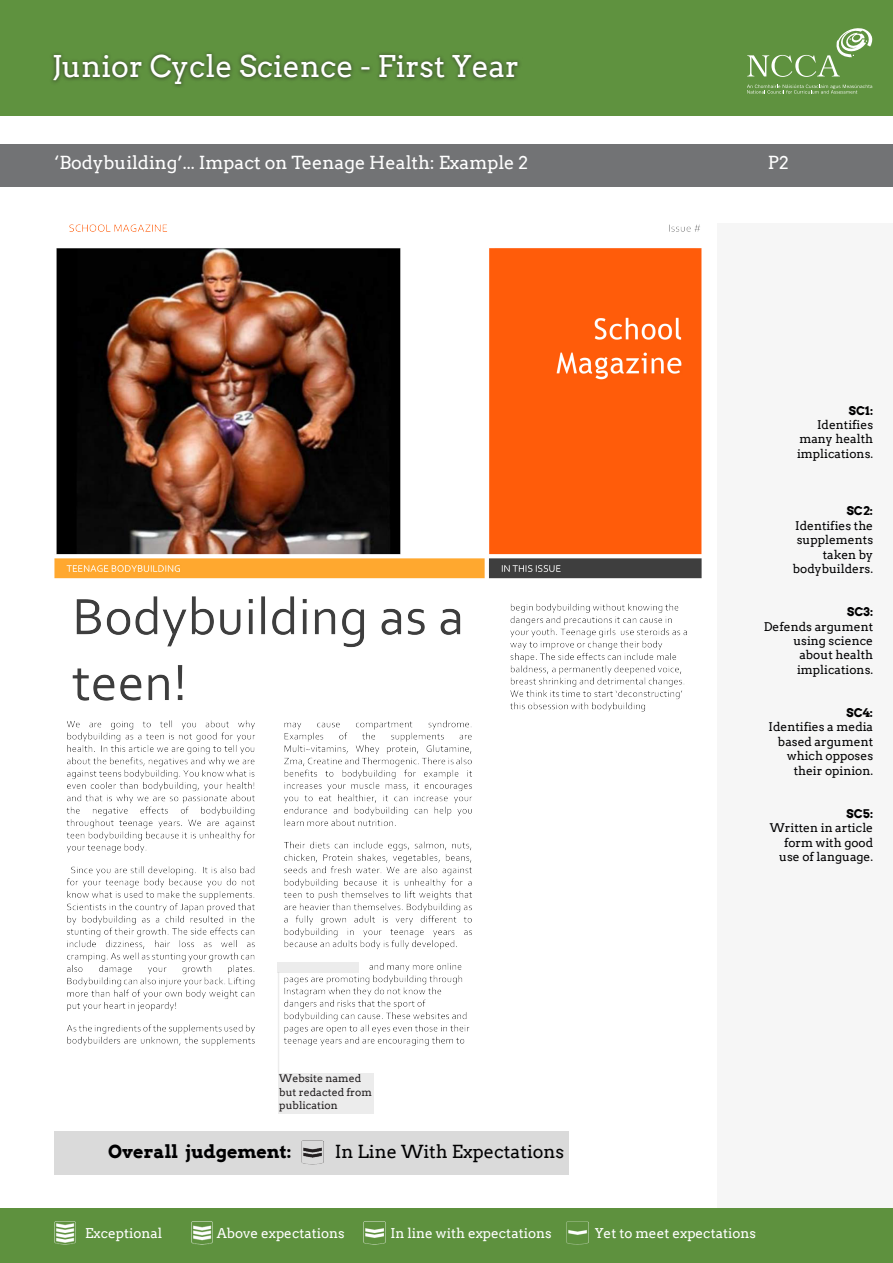
<style>
.page{position:relative;width:893px;height:1263px;background:#fff}
.page>*{position:absolute;margin:0;border:0;box-sizing:border-box;transform-origin:0 0}
.t1{font:30px "Arvo";color:#fff}
.t2{font:18px "Arvo";color:#fff}
.t3{font:18px "Arvo";color:#000001}
.t4{font:700 18px "Arvo";color:#000001}
.t5{font:13.5px "Arvo";color:#fff}
.t6{font:12px/14.4px "Arvo";color:#000001;text-align:right}
.t7{font:700 12px "Arvo";color:#000001}
.t8{font:10.5px/13.5px "Arvo";color:#231f20}
.s1{font-weight:700}
</style>
<div class="page">
<div style="left:0;top:0;width:893px;height:116px;background:#5f923f"></div>
<img style="left:54px;top:224px;width:648px;height:822px">
<div style="left:49px;top:50px;width:474px;height:39px;background:#231f20;opacity:.73"></div>
<svg style="left:747px;top:85px;width:125px;height:9px"></svg>
<svg style="left:747px;top:28px;width:125px;height:49px"></svg>
<div style="left:0;top:145px;width:893px;height:42px;background:#727375"></div>
<div style="left:717px;top:223px;width:176px;height:986px;background:#f6f6f6"></div>
<div style="left:278px;top:962px;width:81px;height:10px;background:#ececec"></div>
<div style="left:278px;top:1073px;width:95px;height:40px;background:#ececec"></div>
<hr style="left:278px;top:972px;width:1px;height:101px;background:#444547">
<div style="left:0;top:1209px;width:893px;height:54px;background:#5e913e"></div>
<img style="left:54px;top:1221px;width:22px;height:24px">
<img style="left:191px;top:1221px;width:22px;height:24px">
<img style="left:364px;top:1221px;width:21px;height:24px">
<img style="left:567px;top:1221px;width:21px;height:24px">
<div style="left:54px;top:1131px;width:514px;height:44px;background:#dadada"></div>
<img style="left:302px;top:1147px;width:21px;height:17px">
<p class="t1" style="left:52px;top:48px;width:469px">Junior Cycle Science - First Year</p>
<p class="t2" style="left:54px;top:152px;width:476px">‘Bodybuilding’... Impact on Teenage Health: Example 2</p>
<p class="t2" style="left:768px;top:152px;width:22px">P2</p>
<p class="t7" style="left:849px;top:403px;width:26px">SC1:</p>
<p class="t6" style="left:797px;top:417px;width:78px;text-align:justify;text-indent:20px">Identifies many health implications.</p>
<p class="t6" style="left:793px;top:504px;width:82px"><span class="s1">SC2:<br></span>Identifies the supplements taken by bodybuilders.</p>
<p class="t7" style="left:847px;top:604px;width:27px">SC3:</p>
<p class="t6" style="left:764px;top:619px;width:111px">Defends argument using science about health implications.</p>
<p class="t6" style="left:768px;top:705px;width:106px"><span class="s1">SC4:<br></span>Identifies a media based argument which opposes their opinion.</p>
<p class="t7" style="left:846px;top:806px;width:28px">SC5:</p>
<p class="t6" style="left:770px;top:821px;width:105px">Written in article form with good use of language.</p>
<p class="t8" style="left:279px;top:1072px;width:94px">Website named but redacted from publication</p>
<p class="t4" style="left:108px;top:1140px;width:185px">Overall judgement:</p>
<p class="t3" style="left:335px;top:1141px;width:231px">In Line With Expectations</p>
<p class="t5" style="left:85px;top:1225px;width:79px">Exceptional</p>
<p class="t5" style="left:217px;top:1225px;width:130px">Above expectations</p>
<p class="t5" style="left:390px;top:1225px;width:163px">In line with expectations</p>
<p class="t5" style="left:595px;top:1225px;width:163px">Yet to meet expectations</p>
</div>
